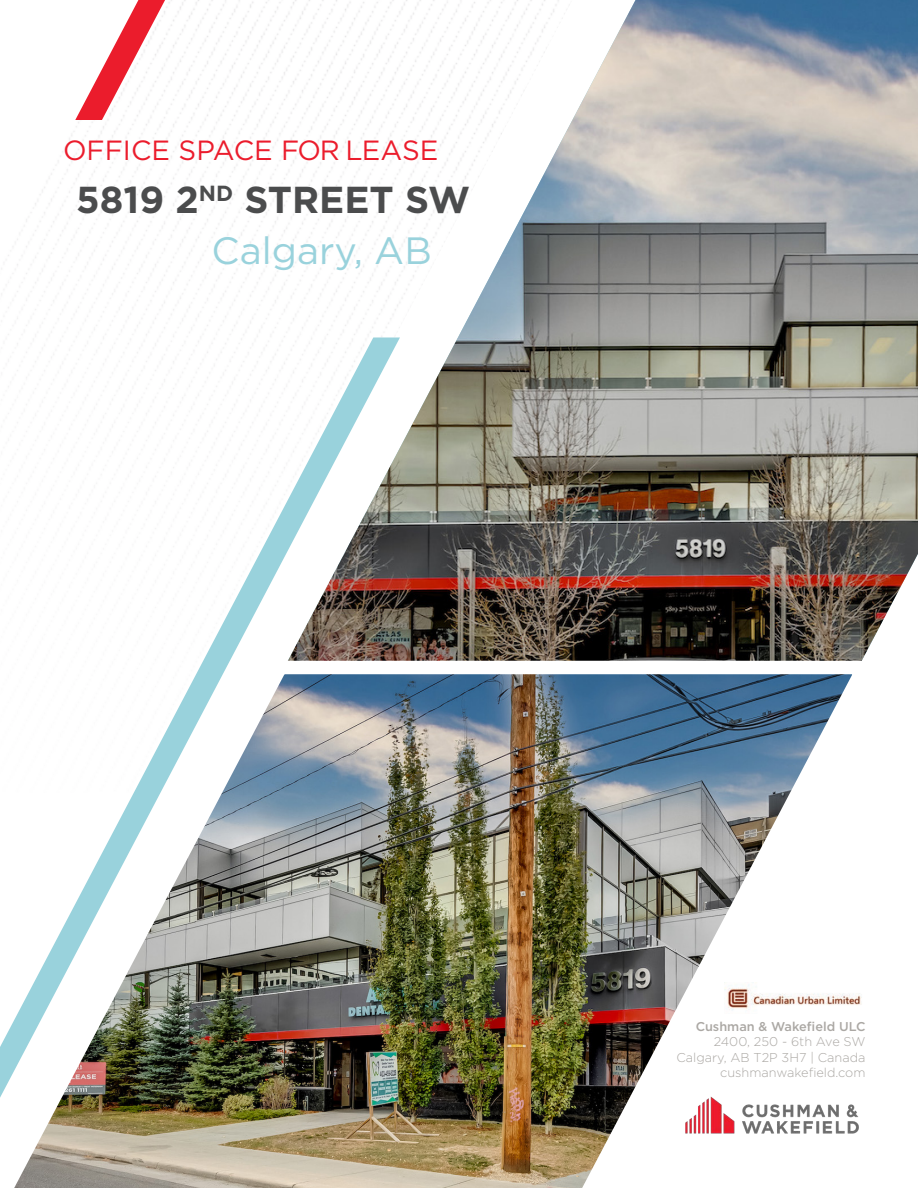
<style>
.page{position:relative;width:918px;height:1188px;background:#fff}
.page>*{position:absolute;margin:0;border:0;box-sizing:border-box;transform-origin:0 0}
.t1{font:37.95px "Gotham";color:#99d2dc}
.t2{font:700 37.5px "Gotham";color:#4b4c4d}
.t3{font:27.75px "Gotham";color:#eb1c2c}
.t4{font:300 12.75px/15.3px "Gotham";color:#aba8a4;text-align:right}
.t5{font:500 12.75px "Gotham";color:#aba8a4}
</style>
<div class="page">
<img style="left:232px;top:0;width:686px;height:654px">
<svg style="left:75px;top:0;width:90px;height:120px"></svg>
<svg style="left:8px;top:338px;width:392px;height:316px"></svg>
<img style="left:0;top:654px;width:866px;height:534px">
<img style="left:724px;top:982px;width:140px;height:32px">
<p class="t3" style="left:63px;top:133px;width:377px">OFFICE SPACE FOR LEASE</p>
<p class="t2" style="left:76px;top:175px;width:395px">5819 2<sup>ND</sup> STREET SW</p>
<p class="t1" style="left:212px;top:226px;width:222px">Calgary, AB</p>
<p class="t5" style="left:696px;top:1018px;width:171px">Cushman &amp; Wakefield ULC</p>
<p class="t4" style="left:677px;top:1034px;width:190px">2400, 250 - 6th Ave SW<br>Calgary, AB T2P 3H7 | Canada</p>
<p class="t4" style="left:720px;top:1064px;width:147px">cushmanwakefield.com</p>
</div>
